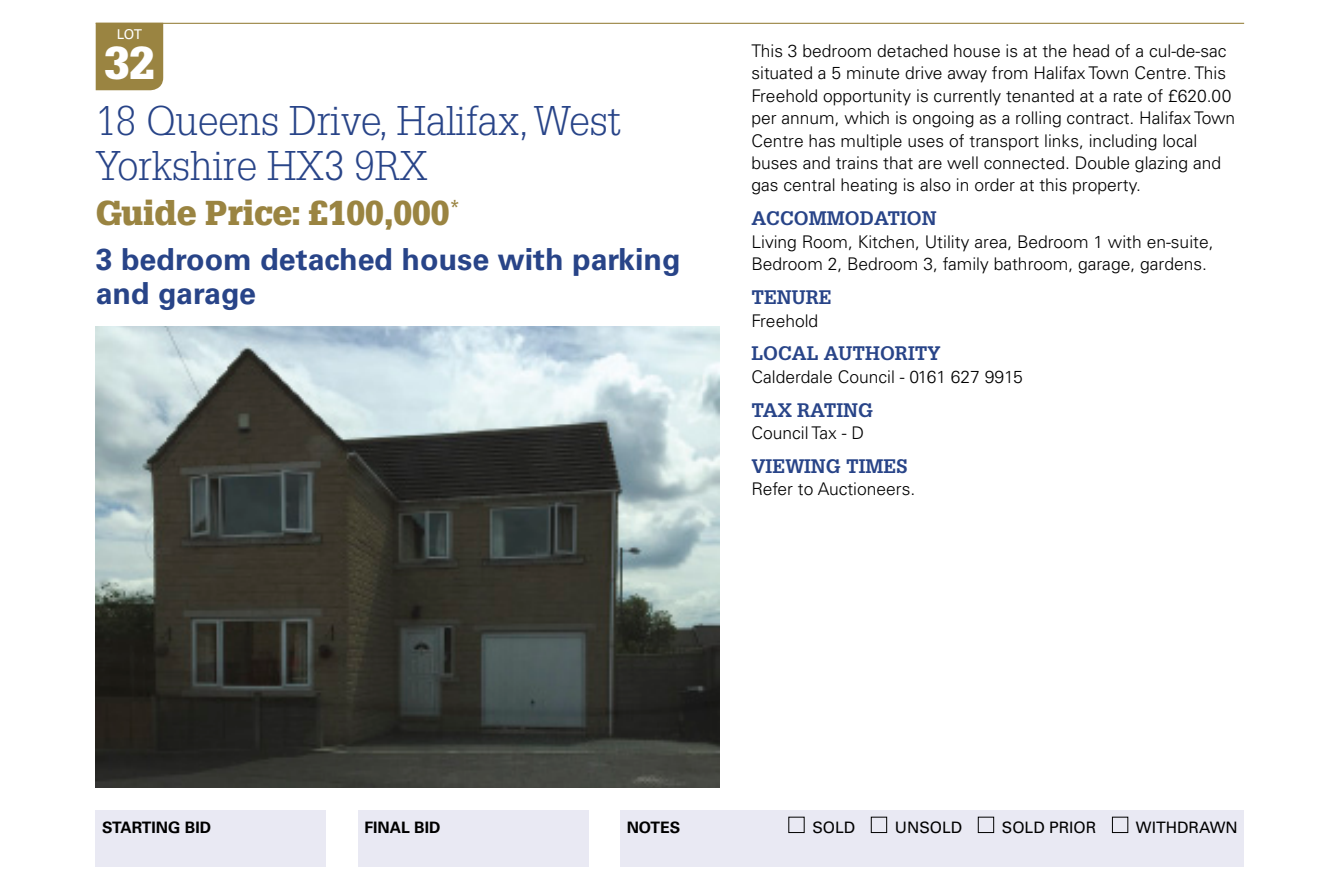
<style>
.page{position:relative;width:1338px;height:870px;background:#fff}
.page>*{position:absolute;margin:0;border:0;box-sizing:border-box;transform-origin:0 0}
.t1{font:900 45px "Glypha LT Std";color:#fff}
.t2{font:300 40.5px/45px "Glypha LT Std";color:#284488}
.t3{font:900 33.75px "Glypha LT Std";color:#9a8441}
.t4{font:700 30.38px/33.8px "Univers LT Std";color:#284488}
.t5{font:700 19.12px "Glypha LT Std";color:#284488}
.t6{font:300 17.55px/22.5px "Univers LT Std";color:#000}
.t7{font:15.75px "Univers LT Std";color:#000}
.t8{font:700 15.75px "Univers LT Std";color:#000}
.t9{font:13.5px "Univers LT Std";color:#fff}
</style>
<div class="page">
<hr style="left:96px;top:23px;width:1148px;height:1px;background:#9a8441">
<div style="left:96px;top:810px;width:230px;height:57px;background:#e9e9f3"></div>
<div style="left:358px;top:810px;width:230px;height:57px;background:#e9e9f3"></div>
<div style="left:620px;top:810px;width:624px;height:57px;background:#e9e9f3"></div>
<div style="left:788px;top:817px;width:16px;height:16px;border:1px solid #000"></div>
<div style="left:871px;top:817px;width:16px;height:16px;border:1px solid #000"></div>
<div style="left:978px;top:817px;width:16px;height:16px;border:1px solid #000"></div>
<div style="left:1112px;top:817px;width:16px;height:16px;border:1px solid #000"></div>
<div style="left:96px;top:24px;width:67px;height:66px;background:#9a8441"></div>
<img style="left:96px;top:327px;width:623px;height:461px">
<p class="t9" style="left:117px;top:26px;width:27px">LOT</p>
<h1 class="t1" style="left:104px;top:36px;width:52px">32</h1>
<h2 class="t2" style="left:96px;top:99px;width:527px">18 Queens Drive, Halifax, West<br>Yorkshire HX3 9RX</h2>
<h3 class="t3" style="left:96px;top:193px;width:365px">Guide Price: £100,000<sup>*</sup></h3>
<h3 class="t4" style="left:96px;top:243px;width:586px">3 bedroom detached house with parking and garage</h3>
<p class="t6" style="left:751px;top:39px;width:485px">This 3 bedroom detached house is at the head of a cul-de-sac situated a 5 minute drive away from Halifax Town Centre. This Freehold opportunity is currently tenanted at a rate of £620.00 per annum, which is ongoing as a rolling contract. Halifax Town Centre has multiple uses of transport links, including local buses and trains that are well connected. Double glazing and gas central heating is also in order at this property.</p>
<p class="t5" style="left:751px;top:207px;width:187px">ACCOMMODATION</p>
<p class="t6" style="left:751px;top:230px;width:463px">Living Room, Kitchen, Utility area, Bedroom 1 with en-suite,<br>Bedroom 2, Bedroom 3, family bathroom, garage, gardens.</p>
<p class="t5" style="left:751px;top:285px;width:82px">TENURE</p>
<p class="t6" style="left:751px;top:309px;width:68px">Freehold</p>
<p class="t5" style="left:751px;top:342px;width:191px">LOCAL AUTHORITY</p>
<p class="t6" style="left:751px;top:365px;width:273px">Calderdale Council - 0161 627 9915</p>
<p class="t5" style="left:751px;top:398px;width:123px">TAX RATING</p>
<p class="t6" style="left:751px;top:422px;width:114px">Council Tax - D</p>
<p class="t5" style="left:751px;top:454px;width:157px">VIEWING TIMES</p>
<p class="t6" style="left:751px;top:478px;width:165px">Refer to Auctioneers.</p>
<p class="t8" style="left:102px;top:818px;width:111px">STARTING BID</p>
<p class="t8" style="left:364px;top:818px;width:78px">FINAL BID</p>
<p class="t8" style="left:626px;top:818px;width:55px">NOTES</p>
<p class="t7" style="left:812px;top:818px;width:44px">SOLD</p>
<p class="t7" style="left:895px;top:818px;width:69px">UNSOLD</p>
<p class="t7" style="left:1001px;top:818px;width:96px">SOLD PRIOR</p>
<p class="t7" style="left:1136px;top:818px;width:103px">WITHDRAWN</p>
</div>
